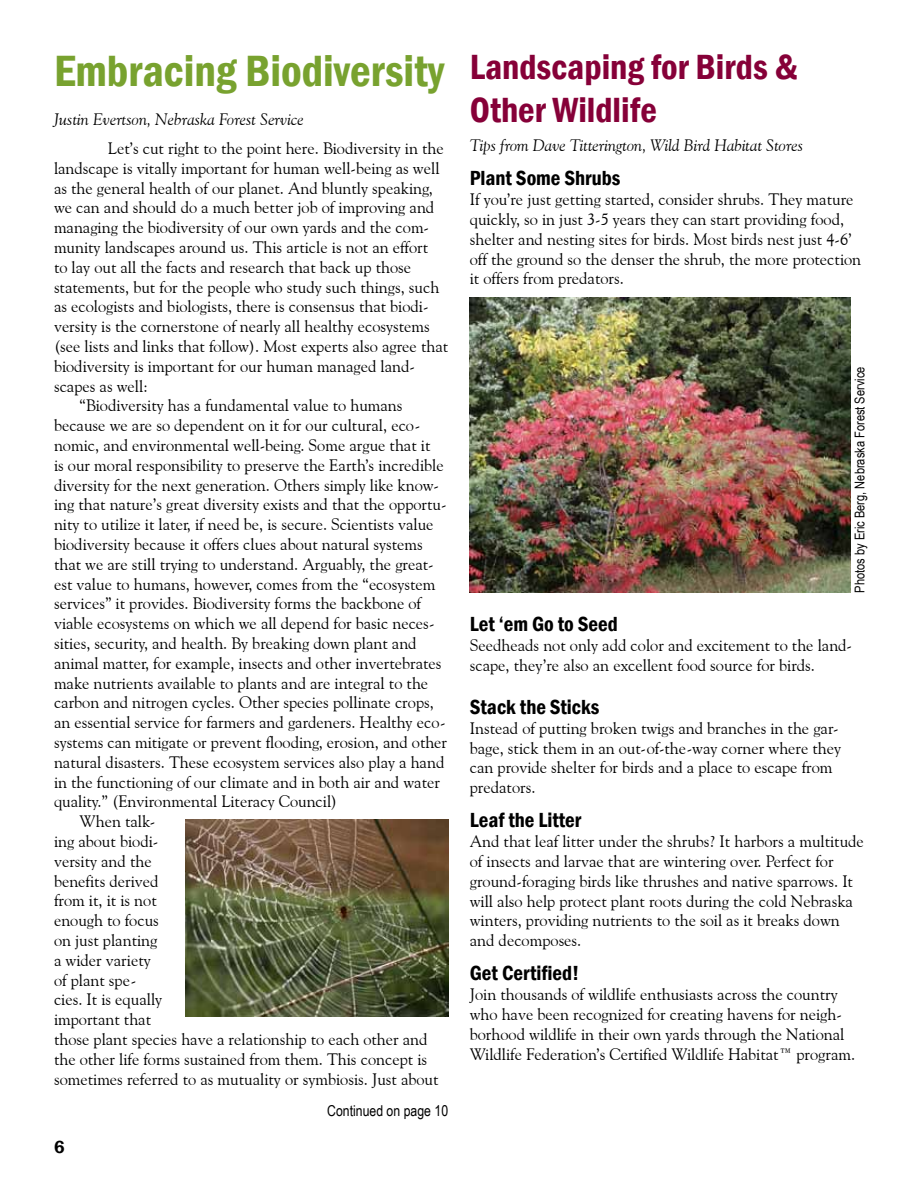
<style>
.page{position:relative;width:918px;height:1188px;background:#fff}
.page>*{position:absolute;margin:0;border:0;box-sizing:border-box;transform-origin:0 0}
.t1{font:600 condensed 45px "Franklin Gothic";color:#78a22f}
.t2{font:600 condensed 36px/43.2px "Franklin Gothic";color:#860038}
.t3{font:600 condensed 21px "Franklin Gothic";color:#000}
.t4{font:600 18px "Franklin Gothic";color:#000}
.t5{font:16.5px/19.8px "Goudy Old Style BT";color:#000}
.t6{font:italic 16.5px "Goudy Old Style BT";color:#000}
.t7{font:15px "Arial Narrow";color:#000}
.t8{font:13.5px "Arial Narrow";color:#000}
</style>
<div class="page">
<img style="left:470px;top:297px;width:380px;height:296px">
<img style="left:185px;top:819px;width:263px;height:197px">
<h1 class="t1" style="left:54px;top:40px;width:392px">Embracing Biodiversity</h1>
<p class="t6" style="left:54px;top:109px;width:251px">Justin Evertson, Nebraska Forest Service</p>
<p class="t5" style="left:108px;top:138px;width:337px">Let’s cut right to the point here. Biodiversity in the</p>
<p class="t5" style="left:54px;top:158px;width:387px">landscape is vitally important for human well-being as well</p>
<p class="t5" style="left:54px;top:178px;width:380px">as the general health of our planet. And bluntly speaking,</p>
<p class="t5" style="left:54px;top:197px;width:382px">we can and should do a much better job of improving and</p>
<p class="t5" style="left:54px;top:217px;width:377px">managing the biodiversity of our own yards and the com-</p>
<p class="t5" style="left:54px;top:237px;width:376px">munity landscapes around us. This article is not an effort</p>
<p class="t5" style="left:54px;top:257px;width:359px">to lay out all the facts and research that back up those</p>
<p class="t5" style="left:54px;top:277px;width:387px">statements, but for the people who study such things, such</p>
<p class="t5" style="left:54px;top:296px;width:376px">as ecologists and biologists, there is consensus that biodi-</p>
<p class="t5" style="left:54px;top:316px;width:377px">versity is the cornerstone of nearly all healthy ecosystems</p>
<p class="t5" style="left:54px;top:336px;width:396px">(see lists and links that follow). Most experts also agree that</p>
<p class="t5" style="left:54px;top:356px;width:362px">biodiversity is important for our human managed land-</p>
<p class="t5" style="left:54px;top:376px;width:95px">scapes as well:</p>
<p class="t5" style="left:80px;top:395px;width:325px">“Biodiversity has a fundamental value to humans</p>
<p class="t5" style="left:54px;top:415px;width:368px">because we are so dependent on it for our cultural, eco-</p>
<p class="t5" style="left:54px;top:435px;width:378px">nomic, and environmental well-being. Some argue that it</p>
<p class="t5" style="left:54px;top:455px;width:391px">is our moral responsibility to preserve the Earth’s incredible</p>
<p class="t5" style="left:54px;top:475px;width:386px">diversity for the next generation. Others simply like know-</p>
<p class="t5" style="left:54px;top:494px;width:394px">ing that nature’s great diversity exists and that the opportu-</p>
<p class="t5" style="left:54px;top:514px;width:381px">nity to utilize it later, if need be, is secure. Scientists value</p>
<p class="t5" style="left:54px;top:534px;width:370px">biodiversity because it offers clues about natural systems</p>
<p class="t5" style="left:54px;top:554px;width:381px">that we are still trying to understand. Arguably, the great-</p>
<p class="t5" style="left:54px;top:574px;width:383px">est value to humans, however, comes from the “ecosystem</p>
<p class="t5" style="left:54px;top:593px;width:369px">services” it provides. Biodiversity forms the backbone of</p>
<p class="t5" style="left:54px;top:613px;width:382px">viable ecosystems on which we all depend for basic neces-</p>
<p class="t5" style="left:54px;top:633px;width:364px">sities, security, and health. By breaking down plant and</p>
<p class="t5" style="left:54px;top:653px;width:389px">animal matter, for example, insects and other invertebrates</p>
<p class="t5" style="left:54px;top:673px;width:376px">make nutrients available to plants and are integral to the</p>
<p class="t5" style="left:54px;top:692px;width:381px">carbon and nitrogen cycles. Other species pollinate crops,</p>
<p class="t5" style="left:54px;top:712px;width:393px">an essential service for farmers and gardeners. Healthy eco-</p>
<p class="t5" style="left:54px;top:732px;width:395px">systems can mitigate or prevent flooding, erosion, and other</p>
<p class="t5" style="left:54px;top:752px;width:392px">natural disasters. These ecosystem services also play a hand</p>
<p class="t5" style="left:54px;top:772px;width:388px">in the functioning of our climate and in both air and water</p>
<p class="t5" style="left:54px;top:791px;width:285px">quality.” (Environmental Literacy Council)</p>
<p class="t5" style="left:80px;top:811px;width:77px">When talk-</p>
<p class="t5" style="left:54px;top:831px;width:106px">ing about biodi-</p>
<p class="t5" style="left:54px;top:851px;width:99px">versity and the</p>
<p class="t5" style="left:54px;top:871px;width:106px">benefits derived</p>
<p class="t5" style="left:54px;top:890px;width:104px">from it, it is not</p>
<p class="t5" style="left:54px;top:910px;width:106px">enough to focus</p>
<p class="t5" style="left:54px;top:930px;width:105px">on just planting</p>
<p class="t5" style="left:54px;top:950px;width:98px">a wider variety</p>
<p class="t5" style="left:54px;top:970px;width:84px">of plant spe-</p>
<p class="t5" style="left:54px;top:989px;width:110px">cies. It is equally</p>
<p class="t5" style="left:54px;top:1009px;width:99px">important that</p>
<p class="t5" style="left:54px;top:1029px;width:375px">those plant species have a relationship to each other and</p>
<p class="t5" style="left:54px;top:1049px;width:375px">the other life forms sustained from them. This concept is</p>
<p class="t5" style="left:54px;top:1069px;width:386px">sometimes referred to as mutuality or symbiosis. Just about</p>
<p class="t7" style="left:327px;top:1100px;width:123px">Continued on page 10</p>
<p class="t4" style="left:54px;top:1136px;width:12px">6</p>
<h2 class="t2" style="left:470px;top:45px;width:329px">Landscaping for Birds &amp;<br>Other Wildlife</h2>
<p class="t6" style="left:470px;top:135px;width:335px">Tips from Dave Titterington, Wild Bird Habitat Stores</p>
<p class="t3" style="left:470px;top:164px;width:152px">Plant Some Shrubs</p>
<p class="t5" style="left:470px;top:189px;width:393px">If you’re just getting started, consider shrubs. They mature quickly, so in just 3-5 years they can start providing food, shelter and nesting sites for birds. Most birds nest just 4-6’ off the ground so the denser the shrub, the more protection it offers from predators.</p>
<p class="t8" style="left:850px;top:593px;width:227px;rotate:-90deg">Photos by Eric Berg, Nebraska Forest Service</p>
<p class="t3" style="left:470px;top:610px;width:150px">Let ‘em Go to Seed</p>
<p class="t5" style="left:470px;top:635px;width:384px">Seedheads not only add color and excitement to the land&shy;scape, they’re also an excellent food source for birds.</p>
<p class="t3" style="left:470px;top:693px;width:131px">Stack the Sticks</p>
<p class="t5" style="left:470px;top:718px;width:373px">Instead of putting broken twigs and branches in the gar&shy;bage, stick them in an out-of-the-way corner where they can provide shelter for birds and a place to escape from predators.</p>
<p class="t3" style="left:470px;top:806px;width:113px">Leaf the Litter</p>
<p class="t5" style="left:470px;top:831px;width:396px">And that leaf litter under the shrubs? It harbors a multitude of insects and larvae that are wintering over. Perfect for ground-foraging birds like thrushes and native sparrows. It will also help protect plant roots during the cold Nebraska winters, providing nutrients to the soil as it breaks down and decomposes.</p>
<p class="t3" style="left:470px;top:959px;width:111px">Get Certified!</p>
<p class="t5" style="left:470px;top:984px;width:387px">Join thousands of wildlife enthusiasts across the country who have been recognized for creating havens for neigh&shy;borhood wildlife in their own yards through the National Wildlife Federation’s Certified Wildlife Habitat™ program.</p>
</div>
